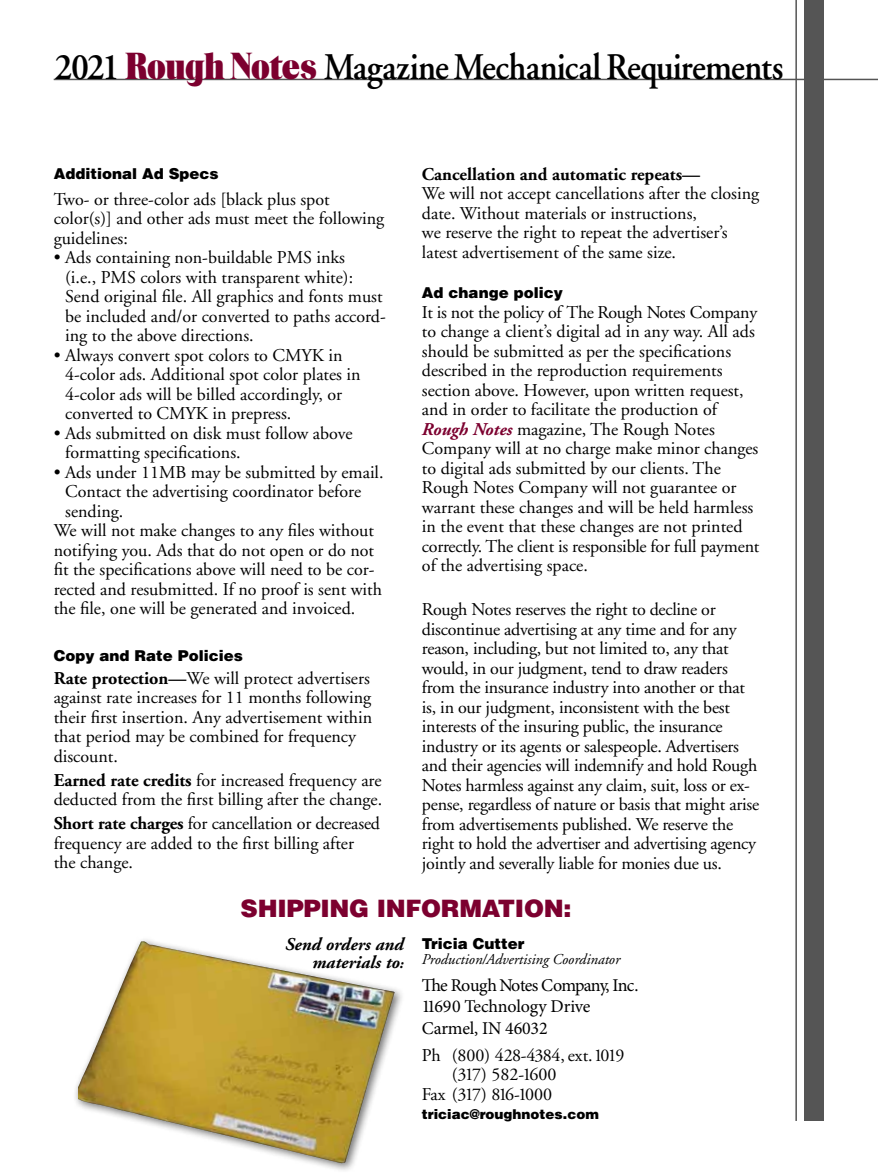
<style>
.page{position:relative;width:878px;height:1175px;background:#fff}
.page>*{position:absolute;margin:0;border:0;box-sizing:border-box;transform-origin:0 0}
.t1{font:600 37.5px "Adobe Garamond";letter-spacing:-.02em;color:#000;scale:.94 1}
.t2{font:900 24px "Helvetica";color:#7c002f}
.t3{font:18px/19.5px "Adobe Garamond";color:#000}
.t4{font:18px/21.6px "Minion Pro";letter-spacing:-.015em;color:#000}
.t5{font:700 18px "Adobe Garamond";color:#000}
.t6{font:italic 700 18px/18.3px "Adobe Garamond";color:#000;text-align:right}
.t7{font:18px "Adobe Garamond";letter-spacing:-.09em;color:#000}
.t8{font:900 15px "Helvetica";color:#000}
.t9{font:italic 15px "Adobe Garamond";color:#000}
.t10{font:900 13.5px "Helvetica";color:#000}
.s1{font-family:"Trooper Roman RN";font-weight:400;color:#7c002f}
.s2{font-weight:700}
.s3{font-weight:700;font-style:italic;color:#7c002f}
.s4{font-size:15px}
</style>
<div class="page">
<hr style="left:54px;top:79px;width:824px;height:1px;background:#555">
<div style="left:804px;top:0;width:19px;height:1120px;background:#555"></div>
<hr style="left:795px;top:0;width:1px;height:1120px;background:#555">
<img style="left:78px;top:941px;width:317px;height:222px">
<h1 class="t1" style="left:55px;top:47px;width:777px">2021 <span class="s1">Rough Notes</span> Magazine Mechanical Requirements</h1>
<p class="t8" style="left:54px;top:164px;width:167px">Additional Ad Specs</p>
<p class="t3" style="left:54px;top:190px;width:332px">Two- or three-color ads [black plus spot color(s)] and other ads must meet the following guidelines:</p>
<p class="t3" style="left:65px;top:248px;width:322px;text-indent:-11px">• Ads containing non-buildable PMS inks<br>(i.e., PMS colors with transparent white):<br>Send original file. All graphics and fonts must be included and/or converted to paths accord&shy;ing to the above directions.</p>
<p class="t3" style="left:65px;top:346px;width:297px;text-indent:-11px">• Always convert spot colors to CMYK in 4-color ads. Additional spot color plates in 4-color ads will be billed accordingly, or converted to CMYK in prepress.</p>
<p class="t3" style="left:65px;top:424px;width:289px;text-indent:-11px">• Ads submitted on disk must follow above formatting specifications.</p>
<p class="t3" style="left:54px;top:463px;width:331px">• Ads under 11MB may be submitted by email.</p>
<p class="t3" style="left:65px;top:482px;width:297px">Contact the advertising coordinator before</p>
<p class="t3" style="left:65px;top:502px;width:60px">sending.</p>
<p class="t3" style="left:54px;top:521px;width:321px">We will not make changes to any files without</p>
<p class="t3" style="left:54px;top:541px;width:322px">notifying you. Ads that do not open or do not</p>
<p class="t3" style="left:54px;top:560px;width:322px">fit the specifications above will need to be cor-</p>
<p class="t3" style="left:54px;top:580px;width:330px">rected and resubmitted. If no proof is sent with</p>
<p class="t3" style="left:54px;top:599px;width:303px">the file, one will be generated and invoiced.</p>
<p class="t8" style="left:54px;top:646px;width:191px">Copy and Rate Policies</p>
<p class="t3" style="left:54px;top:669px;width:320px"><span class="s2">Rate protection—</span>We will protect advertisers against rate increases for 11 months following their first insertion. Any advertisement within that period may be combined for frequency discount.</p>
<p class="t3" style="left:54px;top:771px;width:330px"><span class="s2">Earned rate credits</span> for increased frequency are deducted from the first billing after the change.</p>
<p class="t3" style="left:54px;top:814px;width:328px"><span class="s2">Short rate charges</span> for cancellation or decreased frequency are added to the first billing after the change.</p>
<p class="t5" style="left:422px;top:164px;width:280px">Cancellation and automatic repeats—</p>
<p class="t3" style="left:422px;top:184px;width:339px">We will not accept cancellations after the closing date. Without materials or instructions,<br>we reserve the right to repeat the advertiser’s latest advertisement of the same size.</p>
<p class="t8" style="left:422px;top:283px;width:142px">Ad change policy</p>
<p class="t3" style="left:422px;top:303px;width:339px">It is not the policy of The Rough Notes Company to change a client’s digital ad in any way. All ads should be submitted as per the specifications described in the reproduction requirements section above. However, upon written request, and in order to facilitate the production of <span class="s3">Rough Notes</span> magazine, The Rough Notes Company will at no charge make minor changes to digital ads submitted by our clients. The Rough Notes Company will not guarantee or warrant these changes and will be held harmless in the event that these changes are not printed correctly. The client is responsible for full payment of the advertising space.</p>
<p class="t3" style="left:422px;top:600px;width:339px">Rough Notes reserves the right to decline or discontinue advertising at any time and for any reason, including, but not limited to, any that would, in our judgment, tend to draw readers from the insurance industry into another or that is, in our judgment, inconsistent with the best interests of the insuring public, the insurance industry or its agents or salespeople. Advertisers and their agencies will indemnify and hold Rough Notes harmless against any claim, suit, loss or ex&shy;pense, regardless of nature or basis that might arise from advertisements published. We reserve the right to hold the advertiser and advertising agency jointly and severally liable for monies due us.</p>
<h2 class="t2" style="left:240px;top:892px;width:33px">Shippin</h2>
<h2 class="t2" style="left:349px;top:892px;width:43px">g inf</h2>
<h2 class="t2" style="left:421px;top:892px;width:37px">ormati</h2>
<h2 class="t2" style="left:524px;top:892px;width:49px">on:</h2>
<p class="t6" style="left:285px;top:935px;width:120px">Send orders and materials to<span class="s4">:</span></p>
<p class="t8" style="left:422px;top:934px;width:104px">Tricia Cutter</p>
<p class="t9" style="left:422px;top:951px;width:200px">Production/Advertising Coordinator</p>
<p class="t4" style="left:422px;top:974px;width:218px">The Rough Notes Company, Inc.<br>11690 Technology Drive<br>Carmel, IN 46032</p>
<p class="t3" style="left:422px;top:1045px;width:204px">Ph (800) 428-4384, ext. 1019</p>
<p class="t3" style="left:452px;top:1065px;width:106px">(317) 582-1600</p>
<p class="t7" style="left:422px;top:1084px;width:132px">Fax (317) 816-1000</p>
<p class="t10" style="left:422px;top:1105px;width:179px">triciac@roughnotes.com</p>
</div>
